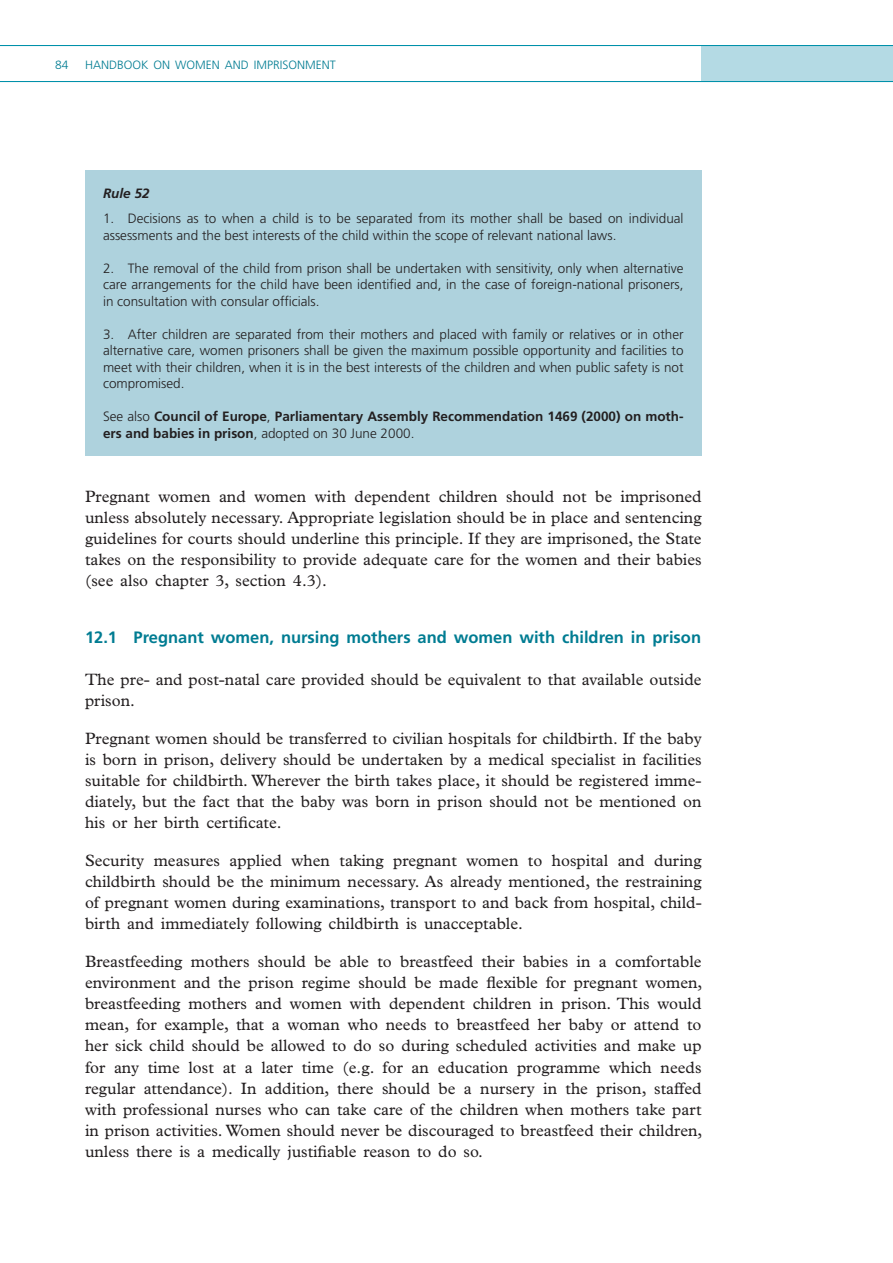
<style>
.page{position:relative;width:893px;height:1263px;background:#fff}
.page>*{position:absolute;margin:0;border:0;box-sizing:border-box;transform-origin:0 0}
.t1{font:16.5px/21px "Plantin Std";color:#231f20;text-align:justify}
.t2{font:700 16.5px "Frutiger LT Std";color:#007c92}
.t3{font:300 13.5px/16.5px "Frutiger LT Std";color:#231f20;text-align:justify}
.t4{font:700 13.5px/16.5px "Frutiger LT Std";color:#231f20}
.t5{font:italic 700 13.5px "Frutiger LT Std";color:#231f20}
.t6{font:300 12px "Frutiger LT Std";color:#007c92}
.s1{font-weight:300}
</style>
<div class="page">
<div style="left:702px;top:45px;width:191px;height:36px;background:#b4dae4"></div>
<hr style="left:0;top:45px;width:893px;height:1px;background:#0091aa">
<hr style="left:0;top:81px;width:893px;height:1px;background:#0091aa">
<div style="left:85px;top:170px;width:617px;height:286px;background:#aed2dd"></div>
<p class="t6" style="left:55px;top:58px;width:15px">84</p>
<p class="t6" style="left:85px;top:58px;width:252px">HANDBOOK ON WOMEN AND IMPRISONMENT</p>
<p class="t5" style="left:103px;top:186px;width:48px">Rule 52</p>
<p class="t3" style="left:103px;top:210px;width:582px">1. Decisions as to when a child is to be separated from its mother shall be based on individual assessments and the best interests of the child within the scope of relevant national laws.</p>
<p class="t3" style="left:103px;top:260px;width:582px">2. The removal of the child from prison shall be undertaken with sensitivity, only when alternative care arrangements for the child have been identified and, in the case of foreign-national prisoners, in consultation with consular officials.</p>
<p class="t3" style="left:103px;top:326px;width:582px">3. After children are separated from their mothers and placed with family or relatives or in other alternative care, women prisoners shall be given the maximum possible opportunity and facilities to meet with their children, when it is in the best interests of the children and when public safety is not compromised.</p>
<p class="t4" style="left:103px;top:408px;width:582px"><span class="s1">See also</span> Council of Europe<span class="s1">,</span> Parliamentary Assembly Recommendation 1469 (2000) on moth&shy;ers and babies in prison<span class="s1">, adopted on 30 June 2000.</span></p>
<p class="t1" style="left:85px;top:486px;width:618px">Pregnant women and women with dependent children should not be imprisoned unless absolutely necessary. Appropriate legislation should be in place and sentencing guidelines for courts should underline this principle. If they are imprisoned, the State takes on the responsibility to provide adequate care for the women and their babies (see also chapter 3, section 4.3).</p>
<p class="t2" style="left:85px;top:628px;width:617px">12.1 Pregnant women, nursing mothers and women with children in prison</p>
<p class="t1" style="left:85px;top:669px;width:618px">The pre- and post-natal care provided should be equivalent to that available outside prison.</p>
<p class="t1" style="left:85px;top:728px;width:618px">Pregnant women should be transferred to civilian hospitals for childbirth. If the baby is born in prison, delivery should be undertaken by a medical specialist in facilities suitable for childbirth. Wherever the birth takes place, it should be registered imme&shy;diately, but the fact that the baby was born in prison should not be mentioned on his or her birth certificate.</p>
<p class="t1" style="left:85px;top:850px;width:618px">Security measures applied when taking pregnant women to hospital and during childbirth should be the minimum necessary. As already mentioned, the restraining of pregnant women during examinations, transport to and back from hospital, child&shy;birth and immediately following childbirth is unacceptable.</p>
<p class="t1" style="left:85px;top:951px;width:619px">Breastfeeding mothers should be able to breastfeed their babies in a comfortable environment and the prison regime should be made flexible for pregnant women, breastfeeding mothers and women with dependent children in prison. This would mean, for example, that a woman who needs to breastfeed her baby or attend to her sick child should be allowed to do so during scheduled activities and make up for any time lost at a later time (e.g. for an education programme which needs regular attendance). In addition, there should be a nursery in the prison, staffed with professional nurses who can take care of the children when mothers take part in prison activities. Women should never be discouraged to breastfeed their children, unless there is a medically justifiable reason to do so.</p>
</div>
